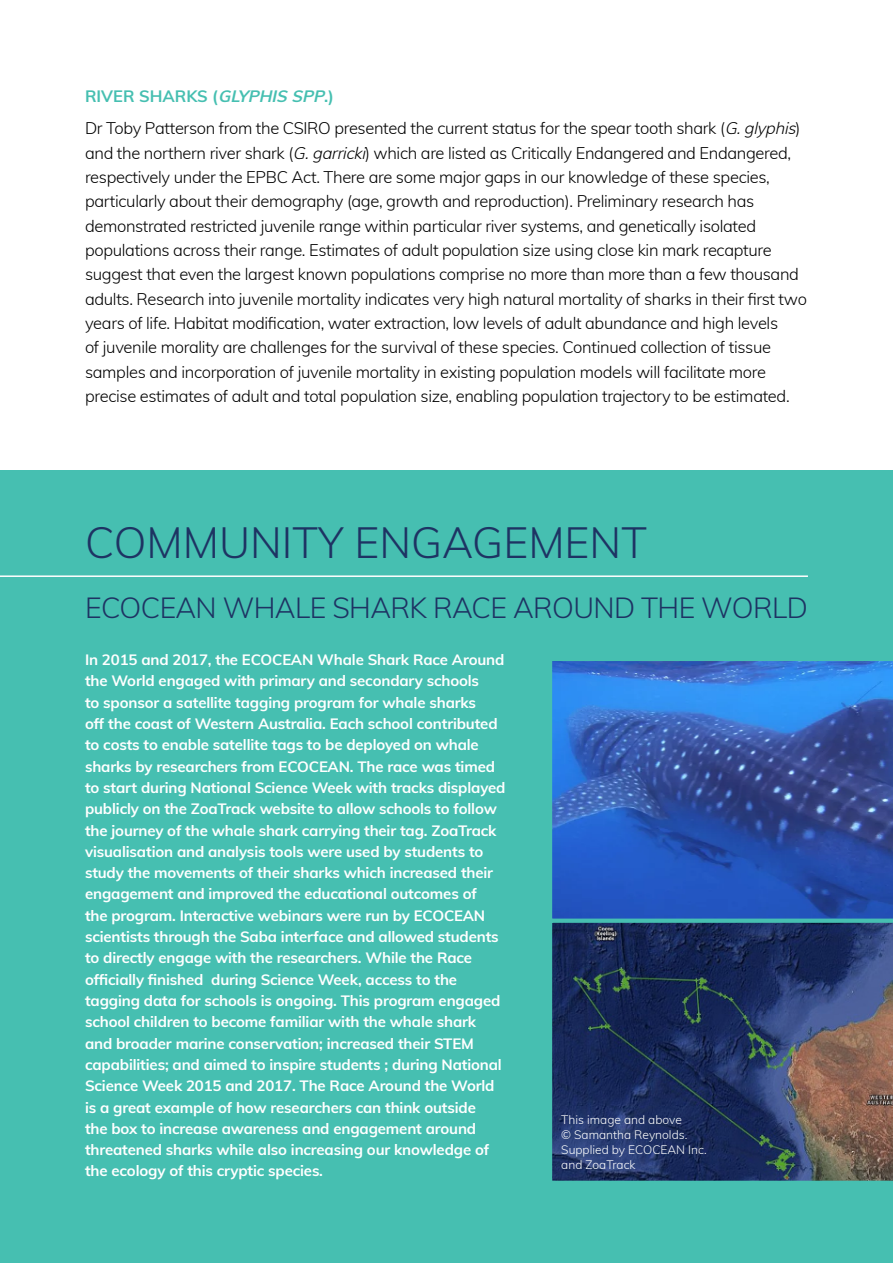
<style>
.page{position:relative;width:893px;height:1263px;background:#fff}
.page>*{position:absolute;margin:0;border:0;box-sizing:border-box;transform-origin:0 0}
.t1{font:300 42.75px "Muli";color:#1e3363}
.t2{font:300 28.5px "Muli";letter-spacing:-.02em;color:#1e3363}
.t3{font:300 16.5px/24.3px "Muli";letter-spacing:-.02em;color:#000}
.t4{font:700 15px/21.3px "Muli";letter-spacing:-.01em;color:#fff}
.t5{font:300 12px/15px "Muli";color:#fff}
.s1{font-weight:700;color:#46bfb1}
.s2{font-weight:700;font-style:italic;color:#46bfb1}
.s3{font-style:italic}
</style>
<div class="page">
<div style="left:0;top:470px;width:893px;height:793px;background:#46bfb1"></div>
<svg style="left:552px;top:661px;width:341px;height:258px;background:#305fb7"></svg>
<svg style="left:552px;top:922px;width:341px;height:259px;background:#303b5e"></svg>
<hr style="left:0;top:575px;width:808px;height:2px;background:#fff">
<p class="t3" style="left:85px;top:78px;width:717px;line-height:32.8px"><span class="s1">RIVER SHARKS (</span><span class="s2">GLYPHIS SPP</span><span class="s1">.)<br></span>Dr Toby Patterson from the CSIRO presented the current status for the spear tooth shark (<span class="s3">G.glyphis</span>)</p>
<p class="t3" style="left:85px;top:140px;width:723px">and the northern river shark (<span class="s3">G.garricki</span>) which are listed as Critically Endangered and Endangered, respectively under the EPBC Act. There are some major gaps in our knowledge of these species, particularly about their demography (age, growth and reproduction). Preliminary research has demonstrated restricted juvenile range within particular river systems, and genetically isolated populations across their range. Estimates of adult population size using close kin mark recapture suggest that even the largest known populations comprise no more than more than a few thousand adults. Research into juvenile mortality indicates very high natural mortality of sharks in their first two years of life. Habitat modification, water extraction, low levels of adult abundance and high levels<br>of juvenile morality are challenges for the survival of these species. Continued collection of tissue samples and incorporation of juvenile mortality in existing population models will facilitate more precise estimates of adult and total population size, enabling population trajectory to be estimated.</p>
<h1 class="t1" style="left:85px;top:511px;width:563px">COMMUNITY ENGAGEMENT</h1>
<h2 class="t2" style="left:85px;top:587px;width:724px">ECOCEAN WHALE SHARK RACE AROUND THE WORLD</h2>
<p class="t4" style="left:85px;top:648px;width:422px">In 2015 and 2017, the ECOCEAN Whale Shark Race Around the World engaged with primary and secondary schools<br>to sponsor a satellite tagging program for whale sharks<br>off the coast of Western Australia. Each school contributed to costs to enable satellite tags to be deployed on whale sharks by researchers from ECOCEAN. The race was timed to start during National Science Week with tracks displayed publicly on the ZoaTrack website to allow schools to follow the journey of the whale shark carrying their tag. ZoaTrack visualisation and analysis tools were used by students to study the movements of their sharks which increased their engagement and improved the educational outcomes of<br>the program. Interactive webinars were run by ECOCEAN scientists through the Saba interface and allowed students to directly engage with the researchers. While the Race officially finished during Science Week, access to the tagging data for schools is ongoing. This program engaged school children to become familiar with the whale shark and broader marine conservation; increased their STEM capabilities; and aimed to inspire students ; during National Science Week 2015 and 2017. The Race Around the World is a great example of how researchers can think outside<br>the box to increase awareness and engagement around threatened sharks while also increasing our knowledge of the ecology of this cryptic species.</p>
<p class="t5" style="left:561px;top:1112px;width:147px">This image and above<br>© Samantha Reynolds.<br>Supplied by ECOCEAN Inc. and ZoaTrack</p>
</div>
